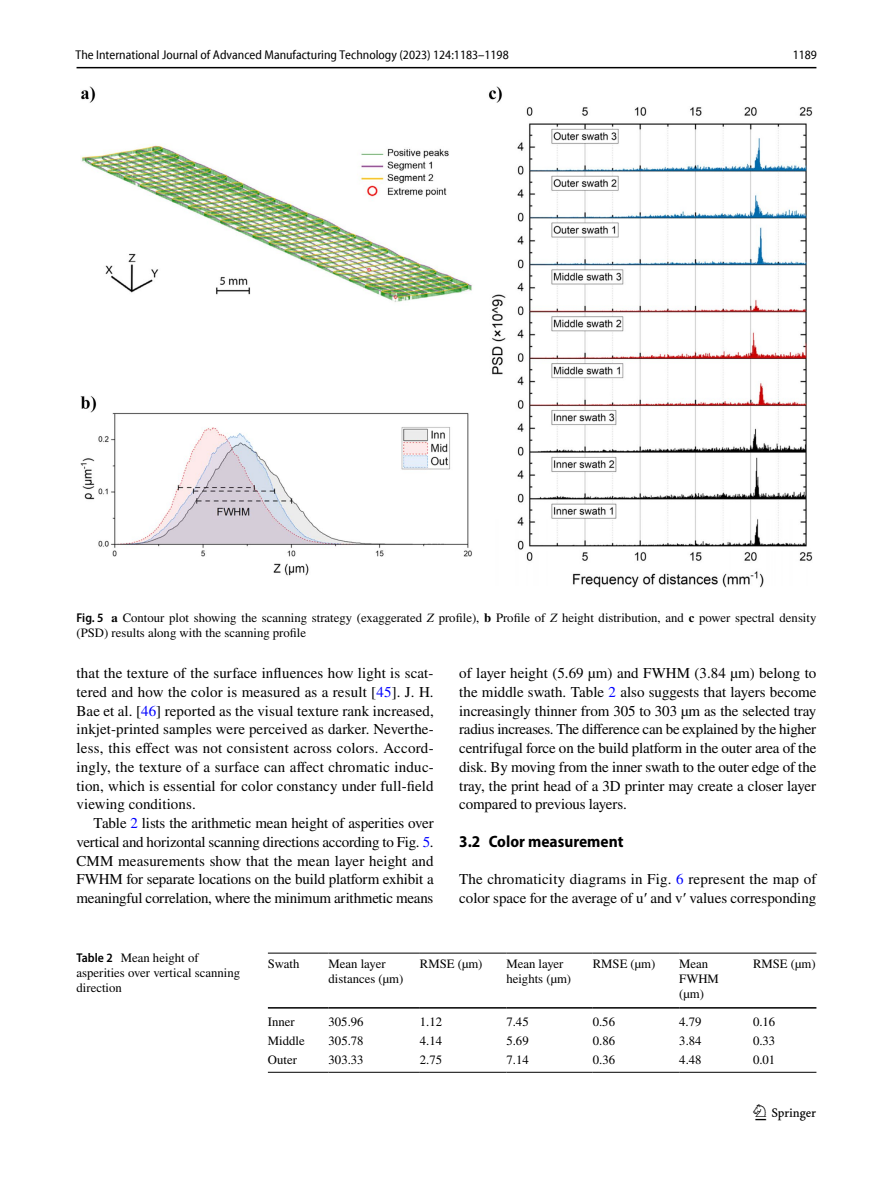
<style>
.page{position:relative;width:893px;height:1187px;background:#fff}
.page>*{position:absolute;margin:0;border:0;box-sizing:border-box;transform-origin:0 0}
.t1{font:22.5px "Springnew Regular 3";color:#000}
.t2{font:700 semi-condensed 16.5px "Myriad Pro";color:#000}
.t3{font:15px/18.8px "STIX";color:#000;text-align:justify}
.t4{font:12.75px/15px "STIX";color:#000}
.t5{font:semi-condensed 12.75px "Myriad Pro Unic";color:#000}
.s1{font-family:"Myriad Pro";font-weight:600;font-stretch:semi-condensed}
.s2{font-weight:700}
.s3{font-style:italic}
.s4{color:#00f}
.s5{font-family:"Times New Roman"}
</style>
<div class="page">
<hr style="left:77px;top:67px;width:739px;height:1px;background:#000">
<img style="left:81px;top:87px;width:731px;height:500px">
<hr style="left:268px;top:952px;width:61px;height:1px;background:#000">
<hr style="left:268px;top:1007px;width:61px;height:1px;background:#000">
<hr style="left:329px;top:952px;width:91px;height:1px;background:#000">
<hr style="left:329px;top:1007px;width:91px;height:1px;background:#000">
<hr style="left:420px;top:952px;width:86px;height:1px;background:#000">
<hr style="left:420px;top:1007px;width:86px;height:1px;background:#000">
<hr style="left:506px;top:952px;width:87px;height:1px;background:#000">
<hr style="left:506px;top:1007px;width:87px;height:1px;background:#000">
<hr style="left:593px;top:952px;width:86px;height:1px;background:#000">
<hr style="left:593px;top:1007px;width:86px;height:1px;background:#000">
<hr style="left:679px;top:952px;width:74px;height:1px;background:#000">
<hr style="left:679px;top:1007px;width:74px;height:1px;background:#000">
<hr style="left:753px;top:952px;width:63px;height:1px;background:#000">
<hr style="left:753px;top:1007px;width:63px;height:1px;background:#000">
<hr style="left:268px;top:1071px;width:61px;height:1px;background:#000">
<hr style="left:329px;top:1071px;width:91px;height:1px;background:#000">
<hr style="left:420px;top:1071px;width:86px;height:1px;background:#000">
<hr style="left:506px;top:1071px;width:87px;height:1px;background:#000">
<hr style="left:593px;top:1071px;width:86px;height:1px;background:#000">
<hr style="left:679px;top:1071px;width:74px;height:1px;background:#000">
<hr style="left:753px;top:1071px;width:63px;height:1px;background:#000">
<p class="t5" style="left:76px;top:50px;width:435px">The International Journal of Advanced Manufacturing Technology (2023) 124:1183–1198</p>
<p class="t5" style="left:793px;top:50px;width:26px">1189</p>
<p class="t4" style="left:77px;top:611px;width:741px"><span class="s1">Fig. 5</span> <span class="s2">a</span> Contour plot showing the scanning strategy (exaggerated <span class="s3">Z</span> profile), <span class="s2">b</span> Profile of <span class="s3">Z</span> height distribution, and <span class="s2">c</span> power spectral density (PSD) results along with the scanning profile</p>
<p class="t3" style="left:77px;top:664px;width:359px">that the texture of the surface influences how light is scat&shy;tered and how the color is measured as a result [<span class="s4">45</span>]. J. H.<br>Bae et al. [<span class="s4">46</span>] reported as the visual texture rank increased, inkjet-printed samples were perceived as darker. Neverthe&shy;less, this effect was not consistent across colors. Accord&shy;ingly, the texture of a surface can affect chromatic induc&shy;tion, which is essential for color constancy under full-field viewing conditions.</p>
<p class="t3" style="left:77px;top:814px;width:359px;text-indent:17px">Table <span class="s4">2</span> lists the arithmetic mean height of asperities over vertical and horizontal scanning directions according to Fig. <span class="s4">5</span>.<br>CMM measurements show that the mean layer height and FWHM for separate locations on the build platform exhibit a meaningful correlation, where the minimum arithmetic means</p>
<p class="t3" style="left:459px;top:664px;width:359px">of layer height (5.69 µm) and FWHM (3.84 µm) belong to the middle swath. Table <span class="s4">2</span> also suggests that layers become increasingly thinner from 305 to 303 µm as the selected tray radius increases. The difference can be explained by the higher centrifugal force on the build platform in the outer area of the disk. By moving from the inner swath to the outer edge of the tray, the print head of a 3D printer may create a closer layer compared to previous layers.</p>
<p class="t2" style="left:459px;top:832px;width:166px">3.2 Color measurement</p>
<p class="t3" style="left:459px;top:871px;width:359px">The chromaticity diagrams in Fig. <span class="s4">6</span> represent the map of color space for the average of u<span class="s5">′</span> and v<span class="s5">′</span> values corresponding</p>
<p class="t4" style="left:77px;top:951px;width:165px"><span class="s1">Table 2</span> Mean height of asperities over vertical scanning direction</p>
<p class="t4" style="left:268px;top:957px;width:33px">Swath</p>
<p class="t4" style="left:329px;top:957px;width:76px">Mean layer distances (µm)</p>
<p class="t4" style="left:420px;top:957px;width:64px">RMSE (µm)</p>
<p class="t4" style="left:506px;top:957px;width:66px">Mean layer heights (µm)</p>
<p class="t4" style="left:593px;top:957px;width:64px">RMSE (µm)</p>
<p class="t4" style="left:679px;top:957px;width:41px">Mean<br>FWHM (µm)</p>
<p class="t4" style="left:753px;top:957px;width:64px">RMSE (µm)</p>
<p class="t4" style="left:268px;top:1015px;width:28px">Inner</p>
<p class="t4" style="left:329px;top:1015px;width:37px">305.96</p>
<p class="t4" style="left:420px;top:1015px;width:24px">1.12</p>
<p class="t4" style="left:506px;top:1015px;width:24px">7.45</p>
<p class="t4" style="left:593px;top:1015px;width:24px">0.56</p>
<p class="t4" style="left:679px;top:1015px;width:24px">4.79</p>
<p class="t4" style="left:753px;top:1015px;width:24px">0.16</p>
<p class="t4" style="left:268px;top:1033px;width:38px">Middle</p>
<p class="t4" style="left:329px;top:1033px;width:37px">305.78</p>
<p class="t4" style="left:420px;top:1033px;width:24px">4.14</p>
<p class="t4" style="left:506px;top:1033px;width:24px">5.69</p>
<p class="t4" style="left:593px;top:1033px;width:24px">0.86</p>
<p class="t4" style="left:679px;top:1033px;width:24px">3.84</p>
<p class="t4" style="left:753px;top:1033px;width:24px">0.33</p>
<p class="t4" style="left:268px;top:1052px;width:31px">Outer</p>
<p class="t4" style="left:329px;top:1052px;width:37px">303.33</p>
<p class="t4" style="left:420px;top:1052px;width:24px">2.75</p>
<p class="t4" style="left:506px;top:1052px;width:24px">7.14</p>
<p class="t4" style="left:593px;top:1052px;width:24px">0.36</p>
<p class="t4" style="left:679px;top:1052px;width:24px">4.48</p>
<p class="t4" style="left:753px;top:1052px;width:24px">0.01</p>
<h1 class="t1" style="left:755px;top:1104px;width:62px">1 3</h1>
</div>
